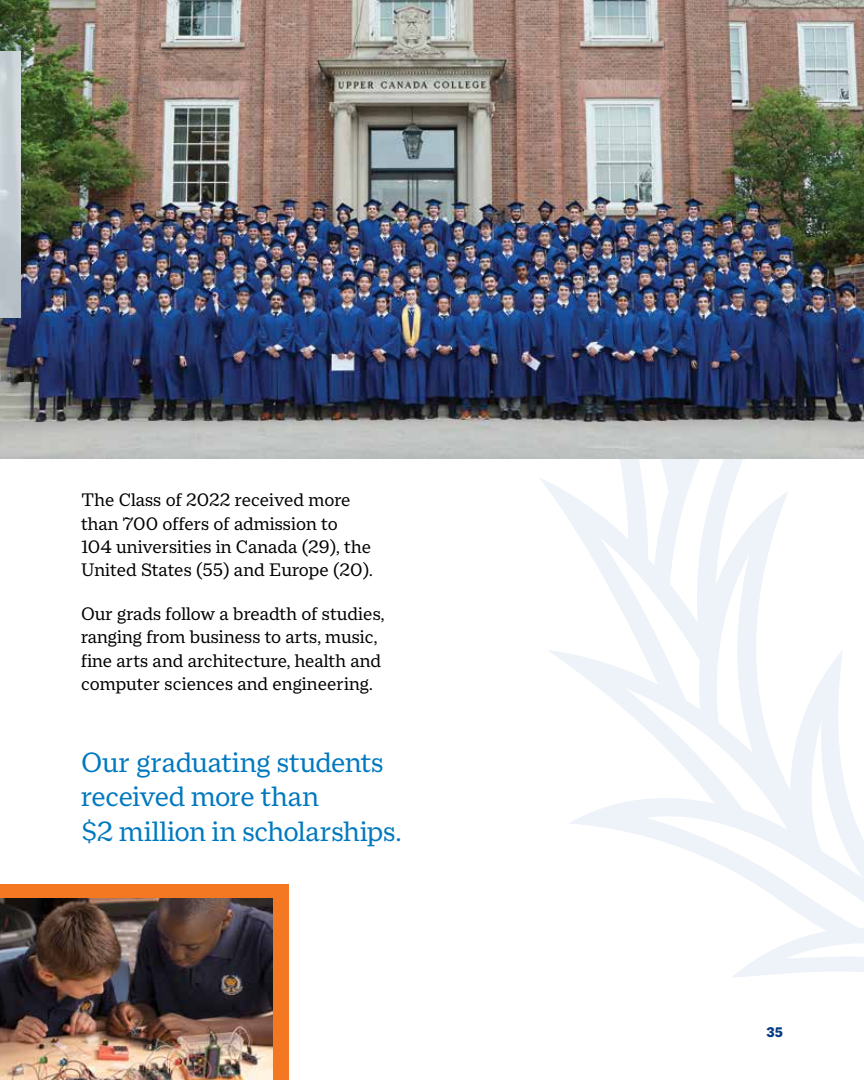
<style>
.page{position:relative;width:864px;height:1080px;background:#fff}
.page>*{position:absolute;margin:0;border:0;box-sizing:border-box;transform-origin:0 0}
.t1{font:30px/34.5px "Macklin Text";letter-spacing:-.015em;color:#0078bf}
.t2{font:19.5px/23.2px "Macklin Text";color:#000}
.t3{font:800 15px "Macklin Sans";color:#053b84}
</style>
<div class="page">
<svg style="left:540px;top:459px;width:324px;height:519px"></svg>
<div style="left:0;top:884px;width:288px;height:196px;background:#f47721"></div>
<img style="left:0;top:0;width:864px;height:459px">
<img style="left:0;top:51px;width:20px;height:266px">
<img style="left:0;top:898px;width:272px;height:182px">
<p class="t2" style="left:81px;top:488px;width:293px">The Class of 2022 received more than 700 offers of admission to 104 universities in Canada (29), the United States (55) and Europe (20).</p>
<p class="t2" style="left:81px;top:602px;width:305px">Our grads follow a breadth of studies, ranging from business to arts, music, fine arts and architecture, health and computer sciences and engineering.</p>
<h1 class="t1" style="left:81px;top:745px;width:322px">Our graduating students received more than<br>$2 million in scholarships.</h1>
<p class="t3" style="left:767px;top:1024px;width:18px">35</p>
</div>
